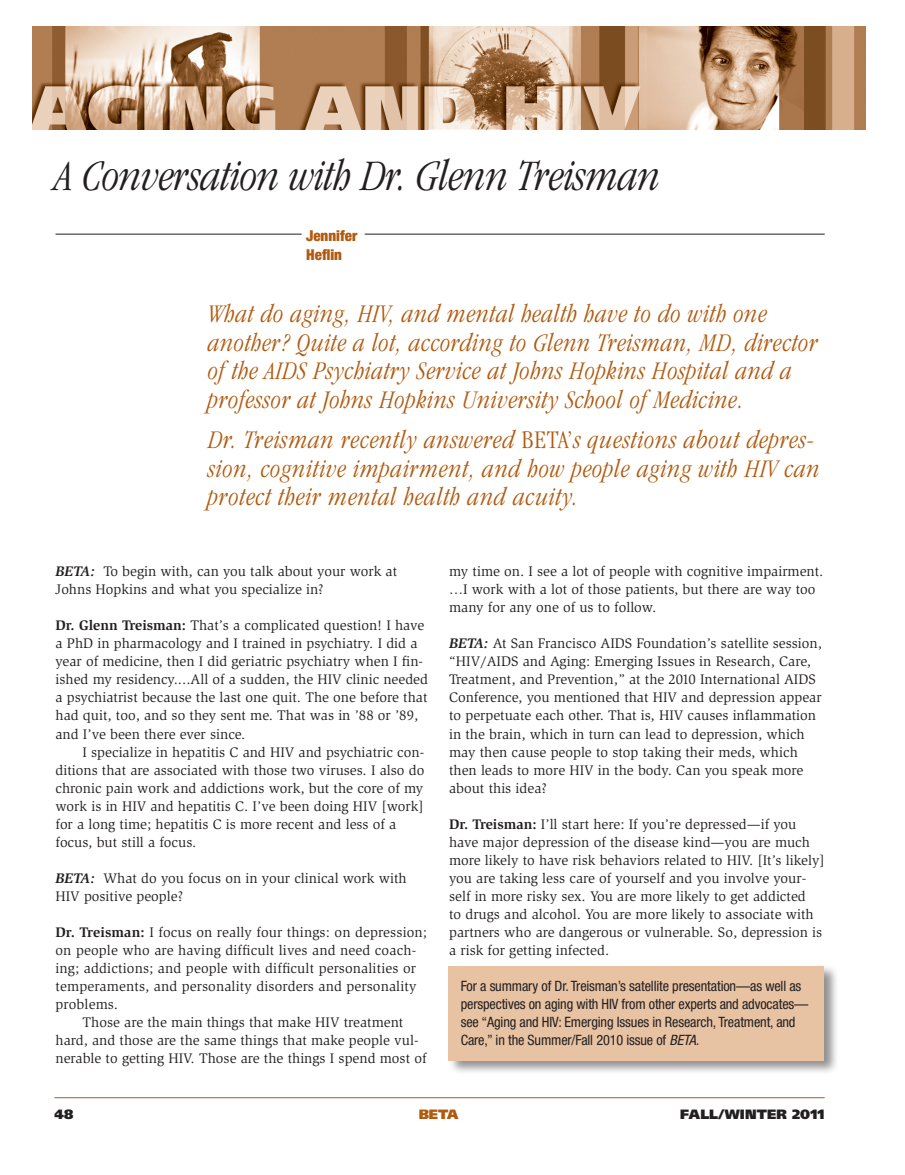
<style>
.page{position:relative;width:905px;height:1175px;background:#fff}
.page>*{position:absolute;margin:0;border:0;box-sizing:border-box;transform-origin:0 0}
.t1{font:italic 300 condensed 45px "Garamond";letter-spacing:-.005em;color:#231f20}
.HIV_Intro_text{font:italic 300 condensed 26.25px/28.5px "Garamond";letter-spacing:.025em;color:#b15b10}
.Byline{font:900 condensed 15px "Helvetica Neue";color:#b15b10}
.Main_Body_Text_1st_P{font:14.25px/18px "Slimbach";color:#231f20}
.Main_Body_Text{font:14.25px/18px "Slimbach";color:#231f20}
.Sidebar_w_black_bar{font:condensed 14.25px/18px "Helvetica Neue";letter-spacing:-.01em;color:#231f20}
.t2{font:900 13.5px "Frutiger";letter-spacing:.01em;color:#231f20}
.t3{font:900 13.5px "Frutiger";color:#b15b10}
.s1{font-style:normal}
.s2{font-weight:700;font-style:italic}
.s3{font-weight:700}
.s4{font-style:italic}
</style>
<div class="page">
<hr style="left:54px;top:1097px;width:770px;height:1px;background:#b15b10">
<hr style="left:56px;top:234px;width:246px;height:1px;background:#231f20">
<hr style="left:364px;top:234px;width:460px;height:1px;background:#231f20">
<img style="left:32px;top:27px;width:833px;height:102px">
<div style="left:448px;top:964px;width:391px;height:111px;background:#231f20;opacity:.5"></div>
<div style="left:448px;top:966px;width:376px;height:94px;background:#e8c3a3"></div>
<p class="t1" style="left:56px;top:151px;width:606px">A Conversation with Dr. Glenn Treisman</p>
<p class="Byline" style="left:306px;top:226px;width:53px">Jennifer</p>
<p class="Byline" style="left:306px;top:245px;width:37px">Heflin</p>
<p class="HIV_Intro_text" style="left:208px;top:299px;width:611px">What do aging, HIV, and mental health have to do with one another? Quite a lot, according to Glenn Treisman, MD, director of the AIDS Psychiatry Service at Johns Hopkins Hospital and a professor at Johns Hopkins University School of Medicine.</p>
<p class="HIV_Intro_text" style="left:208px;top:425px;width:613px">Dr. Treisman recently answered <span class="s1">BETA’</span>s questions about depres&shy;sion, cognitive impairment, and how people aging with HIV can protect their mental health and acuity.</p>
<p class="Main_Body_Text_1st_P" style="left:56px;top:563px;width:343px"><span class="s2">BETA:</span> To begin with, can you talk about your work at<br>Johns Hopkins and what you specialize in?</p>
<p class="Main_Body_Text_1st_P" style="left:56px;top:617px;width:374px"><span class="s3">Dr. Glenn Treisman:</span> That’s a complicated question! I have a PhD in pharmacology and I trained in psychiatry. I did a year of medicine, then I did geriatric psychiatry when I fin&shy;ished my residency....All of a sudden, the HIV clinic needed a psychiatrist because the last one quit. The one before that had quit, too, and so they sent me. That was in ’88 or ’89, and I’ve been there ever since.</p>
<p class="Main_Body_Text" style="left:56px;top:743px;width:370px;text-indent:27px">I specialize in hepatitis C and HIV and psychiatric con&shy;ditions that are associated with those two viruses. I also do chronic pain work and addictions work, but the core of my work is in HIV and hepatitis C. I’ve been doing HIV [work] for a long time; hepatitis C is more recent and less of a focus, but still a focus.</p>
<p class="Main_Body_Text_1st_P" style="left:56px;top:869px;width:353px"><span class="s2">BETA:</span> What do you focus on in your clinical work with<br>HIV positive people?</p>
<p class="Main_Body_Text_1st_P" style="left:56px;top:923px;width:373px"><span class="s3">Dr. Treisman:</span> I focus on really four things: on depression; on people who are having difficult lives and need coach&shy;ing; addictions; and people with difficult personalities or temperaments, and personality disorders and personality problems.</p>
<p class="Main_Body_Text" style="left:56px;top:1013px;width:372px;text-align:center">Those are the main things that make HIV treatment<br>hard, and those are the same things that make people vul&shy;nerable to getting HIV. Those are the things I spend most of</p>
<p class="Main_Body_Text" style="left:449px;top:563px;width:376px">my time on. I see a lot of people with cognitive impairment. …I work with a lot of those patients, but there are way too many for any one of us to follow.</p>
<p class="Main_Body_Text_1st_P" style="left:449px;top:635px;width:374px"><span class="s2">BETA:</span> At San Francisco AIDS Foundation’s satellite session, “HIV/AIDS and Aging: Emerging Issues in Research, Care, Treatment, and Prevention,” at the 2010 International AIDS Conference, you mentioned that HIV and depression appear to perpetuate each other. That is, HIV causes inflammation in the brain, which in turn can lead to depression, which may then cause people to stop taking their meds, which then leads to more HIV in the body. Can you speak more about this idea?</p>
<p class="Main_Body_Text_1st_P" style="left:449px;top:815px;width:377px"><span class="s3">Dr. Treisman:</span> I’ll start here: If you’re depressed—if you have major depression of the disease kind—you are much more likely to have risk behaviors related to HIV. [It’s likely] you are taking less care of yourself and you involve your&shy;self in more risky sex. You are more likely to get addicted<br>to drugs and alcohol. You are more likely to associate with partners who are dangerous or vulnerable. So, depression is a risk for getting infected.</p>
<p class="Sidebar_w_black_bar" style="left:460px;top:977px;width:349px">For a summary of Dr. Treisman’s satellite presentation—as well as perspectives on aging with HIV from other experts and advocates— see “Aging and HIV: Emerging Issues in Research, Treatment, and Care,” in the Summer/Fall 2010 issue of <span class="s4">BETA.</span></p>
<p class="t2" style="left:54px;top:1106px;width:20px">48</p>
<p class="t3" style="left:419px;top:1106px;width:41px">BETA</p>
<p class="t2" style="left:680px;top:1106px;width:146px">FALL/WINTER 2011</p>
</div>
